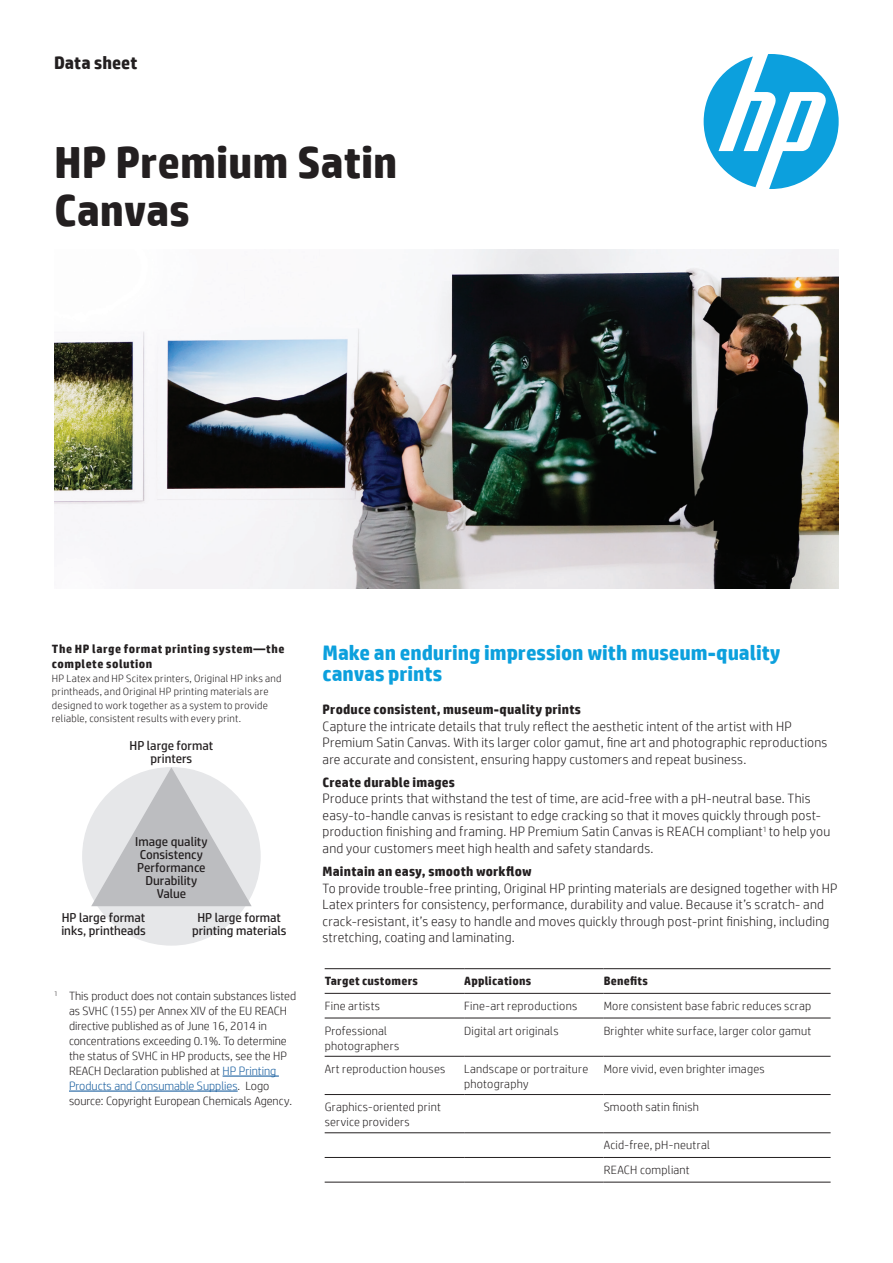
<style>
.page{position:relative;width:893px;height:1263px;background:#fff}
.page>*{position:absolute;margin:0;border:0;box-sizing:border-box;transform-origin:0 0}
.Cover_headline_30_32{font:700 45px/48px "HP Simplified";color:#231f20}
.Subhead_14_16_bold_b{font:700 21px/21px "HP Simplified";color:#0ca0dd}
.Document_type_for_30{font:700 18px "HP Simplified";color:#231f20}
.Body_before_bullet{font:300 13.5px/16.5px "HP Simplified";letter-spacing:.015em;color:#231f20}
.Body_header_bold{font:700 13.5px "HP Simplified";letter-spacing:.015em;color:#231f20}
.t1{font:12.9px/12.9px "HP Simplified";color:#231f20;text-align:center}
.Spec_text{font:300 12px/15px "HP Simplified";letter-spacing:.02em;color:#231f20}
.footnote_ok{font:300 12px/15px "HP Simplified";color:#231f20}
.insight_head{font:700 12px/15px "HP Simplified";letter-spacing:.04em;color:#231f20}
.Spec_text-2{font:700 12px "HP Simplified";letter-spacing:.02em;color:#231f20}
.Insight_body{font:300 10.5px/13.5px "HP Simplified";letter-spacing:.025em;color:#231f20}
.s1{color:#175d9e}
</style>
<div class="page">
<svg style="left:704px;top:54px;width:135px;height:135px"></svg>
<img style="left:54px;top:249px;width:785px;height:339px">
<hr style="left:325px;top:968px;width:139px;height:1px;background:#231f20">
<hr style="left:464px;top:968px;width:140px;height:1px;background:#231f20">
<hr style="left:604px;top:968px;width:227px;height:1px;background:#231f20">
<hr style="left:325px;top:993px;width:139px;height:1px;background:#231f20">
<hr style="left:464px;top:993px;width:140px;height:1px;background:#231f20">
<hr style="left:604px;top:993px;width:227px;height:1px;background:#231f20">
<hr style="left:325px;top:1018px;width:139px;height:1px;background:#231f20">
<hr style="left:464px;top:1018px;width:140px;height:1px;background:#231f20">
<hr style="left:604px;top:1018px;width:227px;height:1px;background:#231f20">
<hr style="left:325px;top:1056px;width:139px;height:1px;background:#231f20">
<hr style="left:464px;top:1056px;width:140px;height:1px;background:#231f20">
<hr style="left:604px;top:1056px;width:227px;height:1px;background:#231f20">
<hr style="left:325px;top:1094px;width:139px;height:1px;background:#231f20">
<hr style="left:464px;top:1094px;width:140px;height:1px;background:#231f20">
<hr style="left:604px;top:1094px;width:227px;height:1px;background:#231f20">
<hr style="left:325px;top:1132px;width:139px;height:1px;background:#231f20">
<hr style="left:464px;top:1132px;width:140px;height:1px;background:#231f20">
<hr style="left:604px;top:1132px;width:227px;height:1px;background:#231f20">
<hr style="left:325px;top:1157px;width:139px;height:1px;background:#231f20">
<hr style="left:464px;top:1157px;width:140px;height:1px;background:#231f20">
<hr style="left:604px;top:1157px;width:227px;height:1px;background:#231f20">
<hr style="left:325px;top:1182px;width:139px;height:1px;background:#231f20">
<hr style="left:464px;top:1182px;width:140px;height:1px;background:#231f20">
<hr style="left:604px;top:1182px;width:227px;height:1px;background:#231f20">
<div style="left:82px;top:767px;width:179px;height:179px;background:#e6e7e9;border-radius:50%"></div>
<svg style="left:91px;top:767px;width:161px;height:139px"></svg>
<hr style="left:223px;top:1075px;width:56px;height:1px;background:#175d9e">
<hr style="left:69px;top:1090px;width:169px;height:1px;background:#175d9e">
<p class="Document_type_for_30" style="left:54px;top:51px;width:85px">Data sheet</p>
<p class="Cover_headline_30_32" style="left:54px;top:139px;width:345px">HP Premium Satin<br>Canvas</p>
<p class="insight_head" style="left:52px;top:641px;width:234px">The HP large format printing system—the complete solution</p>
<p class="Insight_body" style="left:52px;top:671px;width:231px">HP Latex and HP Scitex printers, Original HP inks and printheads, and Original HP printing materials are designed to work together as a system to provide reliable, consistent results with every print.</p>
<p class="t1" style="left:130px;top:739px;width:85px">HP large format printers</p>
<p class="t1" style="left:135px;top:834px;width:74px">Image quality<br>Consistency<br>Performance<br>Durability<br>Value</p>
<p class="t1" style="left:61px;top:911px;width:86px;text-align:left">HP large format inks, printheads</p>
<p class="t1" style="left:192px;top:911px;width:96px">HP large format printing materials</p>
<p class="footnote_ok" style="left:69px;top:988px;width:229px;text-indent:-15px"><sup>1</sup> This product does not contain substances listed as SVHC (155) per Annex XIV of the EU REACH directive published as of June 16, 2014 in concentrations exceeding 0.1%. To determine the status of SVHC in HP products, see the HP REACH Declaration published at <span class="s1">HP Printing Products and Consumable Supplies</span>. Logo source: Copyright European Chemicals Agency.</p>
<p class="Subhead_14_16_bold_b" style="left:323px;top:643px;width:460px">Make an enduring impression with museum-quality canvas prints</p>
<p class="Body_header_bold" style="left:323px;top:701px;width:260px">Produce consistent, museum-quality prints</p>
<p class="Body_before_bullet" style="left:323px;top:717px;width:506px">Capture the intricate details that truly reflect the aesthetic intent of the artist with HP<br>Premium Satin Canvas. With its larger color gamut, fine art and photographic reproductions are accurate and consistent, ensuring happy customers and repeat business.</p>
<p class="Body_header_bold" style="left:323px;top:773px;width:134px">Create durable images</p>
<p class="Body_before_bullet" style="left:323px;top:790px;width:509px">Produce prints that withstand the test of time, are acid-free with a pH-neutral base. This easy-to-handle canvas is resistant to edge cracking so that it moves quickly through post&shy;production finishing and framing. HP Premium Satin Canvas is REACH compliant<sup>1</sup> to help you and your customers meet high health and safety standards.</p>
<p class="Body_header_bold" style="left:323px;top:863px;width:211px">Maintain an easy, smooth workflow</p>
<p class="Body_before_bullet" style="left:323px;top:879px;width:516px">To provide trouble-free printing, Original HP printing materials are designed together with HP Latex printers for consistency, performance, durability and value. Because it’s scratch- and crack-resistant, it’s easy to handle and moves quickly through post-print finishing, including stretching, coating and laminating.</p>
<p class="Spec_text-2" style="left:325px;top:973px;width:95px">Target customers</p>
<p class="Spec_text-2" style="left:464px;top:973px;width:69px">Applications</p>
<p class="Spec_text-2" style="left:604px;top:973px;width:46px">Benefits</p>
<p class="Spec_text" style="left:325px;top:998px;width:57px">Fine artists</p>
<p class="Spec_text" style="left:464px;top:998px;width:115px">Fine-art reproductions</p>
<p class="Spec_text" style="left:604px;top:998px;width:209px">More consistent base fabric reduces scrap</p>
<p class="Spec_text" style="left:325px;top:1022px;width:76px">Professional photographers</p>
<p class="Spec_text" style="left:464px;top:1022px;width:96px">Digital art originals</p>
<p class="Spec_text" style="left:604px;top:1022px;width:209px">Brighter white surface, larger color gamut</p>
<p class="Spec_text" style="left:325px;top:1061px;width:122px">Art reproduction houses</p>
<p class="Spec_text" style="left:464px;top:1061px;width:126px">Landscape or portraiture photography</p>
<p class="Spec_text" style="left:604px;top:1061px;width:163px">More vivid, even brighter images</p>
<p class="Spec_text" style="left:325px;top:1099px;width:118px">Graphics-oriented print service providers</p>
<p class="Spec_text" style="left:604px;top:1099px;width:97px">Smooth satin finish</p>
<p class="Spec_text" style="left:604px;top:1137px;width:108px">Acid-free, pH-neutral</p>
<p class="Spec_text" style="left:604px;top:1162px;width:88px">REACH compliant</p>
</div>
